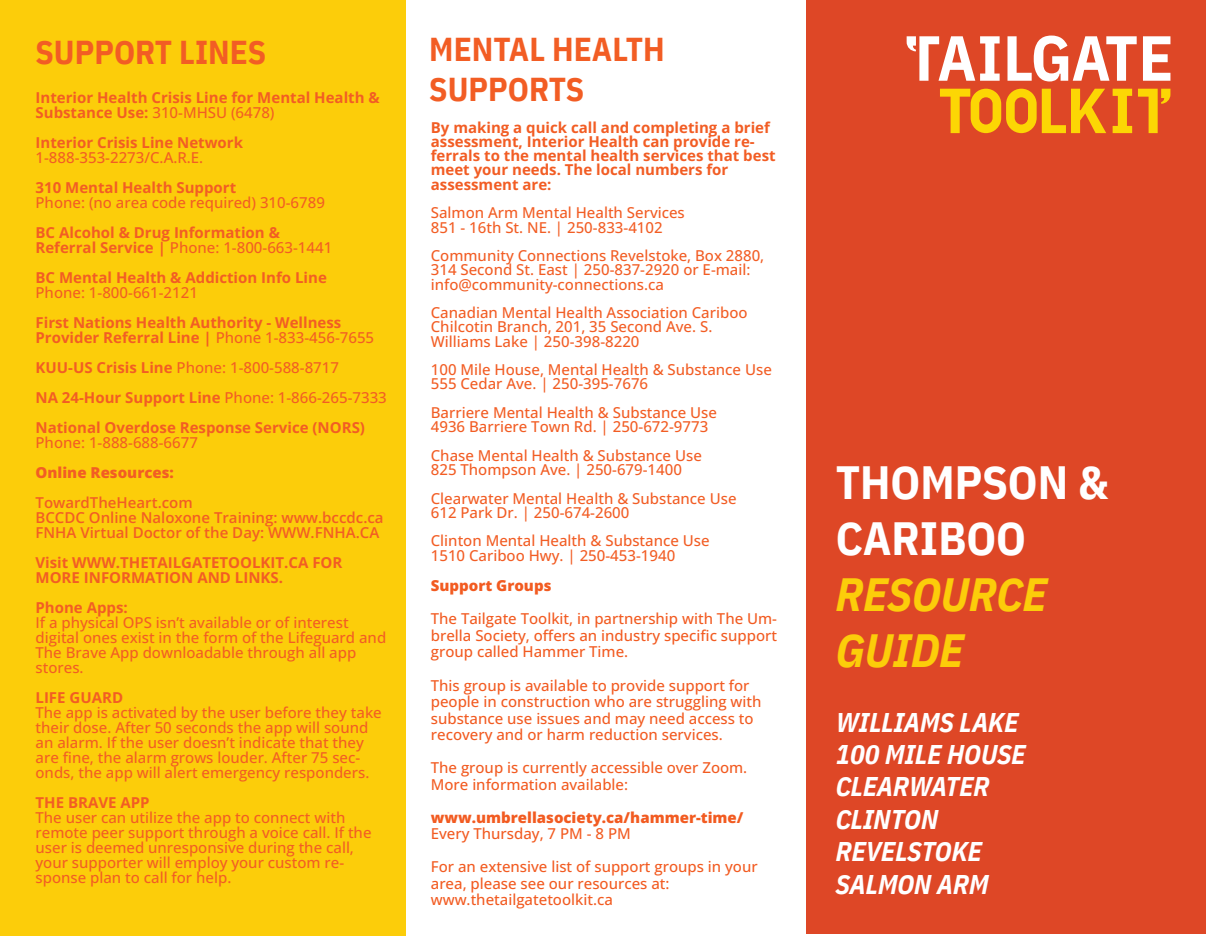
<style>
.page{position:relative;width:1206px;height:936px;background:#fff}
.page>*{position:absolute;margin:0;border:0;box-sizing:border-box;transform-origin:0 0}
.t1{font:700 46.5px/55.8px "IBM Plex Sans Cond";color:#fff}
.t2{font:700 33px/39.6px "IBM Plex Sans Cond";color:#f25d24}
.t3{font:italic 700 27px/32.4px "IBM Plex Sans Cond";color:#fff}
.t4{font:500 15px/15px "Open Sans";color:#f25d24}
.t5{font:700 15px/15px "Open Sans";color:#f25d24}
.t6{font:500 15px/16.5px "Open Sans";color:#f25b21}
.t7{font:600 15px "Open Sans";color:#f25d24}
.t8{font:800 15px/16.5px "Open Sans";color:#f25b21}
.t9{font:800 15px "Open Sans";color:#f25d24}
.s1{font-weight:500}
.s2{font-weight:700}
.s3{font-style:italic;color:#fccd0a}
</style>
<div class="page">
<div style="left:0;top:0;width:405px;height:935px;background:#fccd0a"></div>
<div style="left:806px;top:0;width:399px;height:932px;background:#de4726"></div>
<svg style="left:1007px;top:36px;width:129px;height:45px"></svg>
<svg style="left:1143px;top:36px;width:27px;height:45px"></svg>
<svg style="left:906px;top:36px;width:93px;height:45px"></svg>
<svg style="left:1112px;top:89px;width:19px;height:44px"></svg>
<svg style="left:940px;top:89px;width:165px;height:44px"></svg>
<svg style="left:1138px;top:89px;width:32px;height:44px"></svg>
<p class="t2" style="left:36px;top:29px;width:232px">SUPPORT LINES</p>
<p class="t5" style="left:36px;top:89px;width:346px">Interior Health Crisis Line for Mental Health &amp;<br>Substance Use: <span class="s1">310-MHSU (6478)</span></p>
<p class="t5" style="left:36px;top:134px;width:209px">Interior Crisis Line Network<br><span class="s1">1-888-353-2273/C.A.R.E.</span></p>
<p class="t4" style="left:36px;top:179px;width:291px"><span class="s2">310 Mental Health Support<br></span>Phone: (no area code required) 310-6789</p>
<p class="t5" style="left:36px;top:224px;width:298px">BC Alcohol &amp; Drug Information &amp;<br>Referral Service | <span class="s1">Phone: 1-800-663-1441</span></p>
<p class="t5" style="left:36px;top:269px;width:293px">BC Mental Health &amp; Addiction Info Line<br><span class="s1">Phone: 1-800-661-2121</span></p>
<p class="t5" style="left:36px;top:314px;width:340px">First Nations Health Authority - Wellness<br>Provider Referral Line | <span class="s1">Phone 1-833-456-7655</span></p>
<p class="t4" style="left:36px;top:359px;width:305px"><span class="s2">KUU-US Crisis Line</span> Phone: 1-800-588-8717</p>
<p class="t5" style="left:36px;top:382px;width:353px;line-height:30px">NA 24-Hour Support Line <span class="s1">Phone: 1-866-265-7333<br></span>National Overdose Response Service (NORS)</p>
<p class="t4" style="left:36px;top:434px;width:164px">Phone: 1-888-688-6677</p>
<p class="t9" style="left:36px;top:462px;width:140px">Online Resources:</p>
<p class="t7" style="left:36px;top:492px;width:159px">TowardTheHeart.com</p>
<p class="t7" style="left:36px;top:507px;width:349px">BCCDC Online Naloxone Training: www.bccdc.ca</p>
<p class="t7" style="left:36px;top:522px;width:345px">FNHA Virtual Doctor of the Day: WWW.FNHA.CA</p>
<p class="t5" style="left:36px;top:554px;width:308px">Visit WWW.THETAILGATETOOLKIT.CA FOR<br>MORE INFORMATION AND LINKS.</p>
<p class="t5" style="left:36px;top:599px;width:94px">Phone Apps:</p>
<p class="t4" style="left:36px;top:614px;width:352px">If a physical OPS isn’t available or of interest digital ones exist in the form of the Lifeguard and The Brave App downloadable through all app stores.</p>
<p class="t4" style="left:36px;top:689px;width:348px"><span class="s2">LIFE GUARD<br></span>The app is activated by the user before they take their dose. After 50 seconds the app will sound an alarm. If the user doesn’t indicate that they are fine, the alarm grows louder. After 75 sec&shy;onds, the app will alert emergency responders.</p>
<p class="t4" style="left:36px;top:794px;width:337px"><span class="s2">THE BRAVE APP<br></span>The user can utilize the app to connect with remote peer support through a voice call. If the user is deemed unresponsive during the call, your supporter will employ your custom re&shy;sponse plan to call for help.</p>
<p class="t2" style="left:429px;top:27px;width:237px">MENTAL HEALTH<br>SUPPORTS</p>
<p class="t5" style="left:430px;top:120px;width:346px;line-height:14.2px">By making a quick call and completing a brief assessment, Interior Health can provide re&shy;ferrals to the mental health services that best meet your needs. The local numbers for assessment are:</p>
<p class="t4" style="left:430px;top:205px;width:255px;line-height:14.2px">Salmon Arm Mental Health Services<br>851 - 16th St. NE. | 250-833-4102</p>
<p class="t4" style="left:430px;top:248px;width:335px;line-height:14.2px">Community Connections Revelstoke, Box 2880,<br>314 Second St. East | 250-837-2920 or E-mail: info@community-connections.ca</p>
<p class="t4" style="left:430px;top:305px;width:318px;line-height:14.2px">Canadian Mental Health Association Cariboo<br>Chilcotin Branch, 201, 35 Second Ave. S.</p>
<p class="t4" style="left:430px;top:333px;width:210px">Williams Lake | 250-398-8220</p>
<p class="t4" style="left:430px;top:362px;width:342px;line-height:14.2px">100 Mile House, Mental Health &amp; Substance Use<br>555 Cedar Ave. | 250-395-7676</p>
<p class="t4" style="left:430px;top:405px;width:287px;line-height:14.2px">Barriere Mental Health &amp; Substance Use<br>4936 Barriere Town Rd. | 250-672-9773</p>
<p class="t4" style="left:430px;top:447px;width:272px;line-height:14.2px">Chase Mental Health &amp; Substance Use<br>825 Thompson Ave. | 250-679-1400</p>
<p class="t4" style="left:430px;top:490px;width:307px;line-height:14.2px">Clearwater Mental Health &amp; Substance Use<br>612 Park Dr. | 250-674-2600</p>
<p class="t4" style="left:430px;top:533px;width:280px;line-height:14.2px">Clinton Mental Health &amp; Substance Use<br>1510 Cariboo Hwy. | 250-453-1940</p>
<p class="t8" style="left:430px;top:577px;width:122px">Support Groups</p>
<p class="t6" style="left:430px;top:610px;width:348px;text-align:justify">The Tailgate Toolkit, in partnership with The Um&shy;brella Society, offers an industry specific support group called Hammer Time.</p>
<p class="t6" style="left:430px;top:676px;width:332px">This group is available to provide support for people in construction who are struggling with substance use issues and may need access to recovery and or harm reduction services.</p>
<p class="t6" style="left:430px;top:758px;width:318px">The group is currently accessible over Zoom.<br>More information available:</p>
<p class="t8" style="left:430px;top:808px;width:314px">www.umbrellasociety.ca/hammer-time/<br><span class="s1">Every Thursday, 7 PM - 8 PM</span></p>
<p class="t6" style="left:430px;top:857px;width:328px">For an extensive list of support groups in your area, please see our resources at: www.thetailgatetoolkit.ca</p>
<p class="t1" style="left:835px;top:450px;width:274px">THOMPSON &amp;<br>CARIBOO<br><span class="s3">RESOURCE<br>GUIDE</span></p>
<p class="t3" style="left:835px;top:703px;width:191px">WILLIAMS LAKE<br>100 MILE HOUSE<br>CLEARWATER<br>CLINTON<br>REVELSTOKE<br>SALMON ARM</p>
</div>
